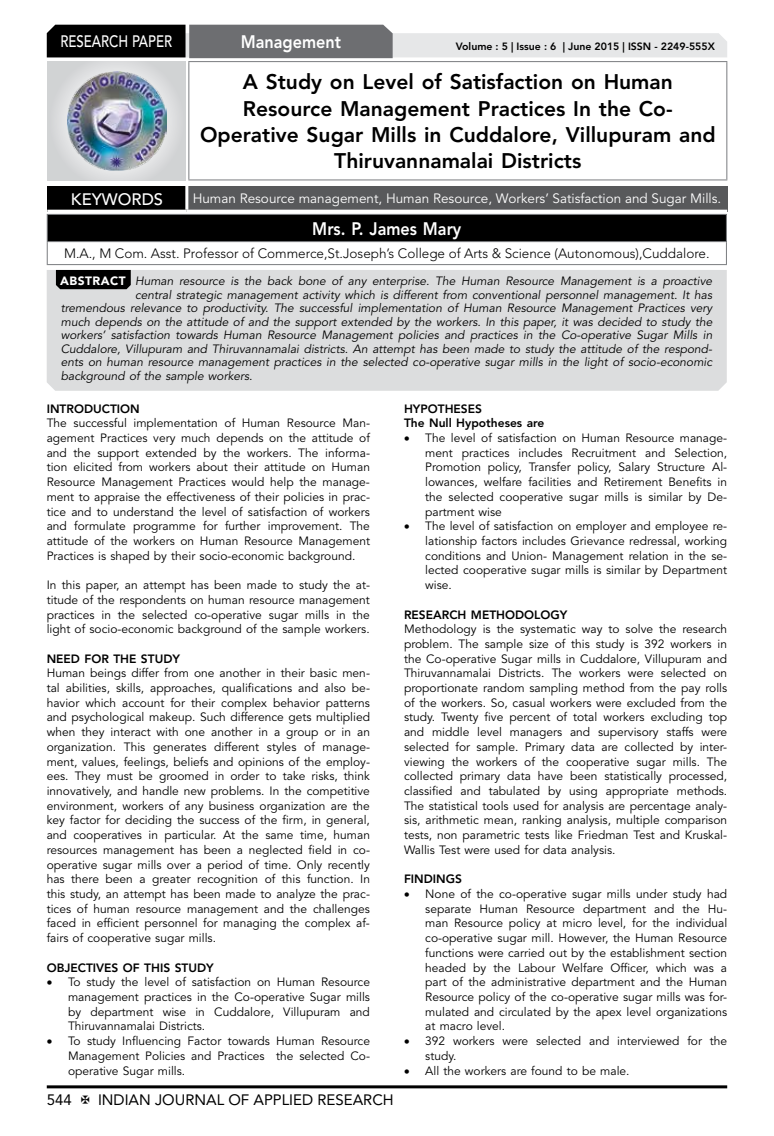
<style>
.page{position:relative;width:774px;height:1136px;background:#fff}
.page>*{position:absolute;margin:0;border:0;box-sizing:border-box;transform-origin:0 0}
.t1{font:800 21px/26.2px "Avenir LT Std";color:#000;text-align:center}
.t2{font:800 18px "Avenir LT Std";color:#fff;scale:.9 1}
.t3{font:500 16.5px "Avenir LT Std";color:#fff;scale:.8 1}
.t4{font:500 16.5px "Avenir LT Std";color:#fff}
.t5{font:15px "Avenir LT Std";color:#000}
.t6{font:300 13.5px "Avenir LT Std";color:#000}
.t7{font:13.5px "Avenir LT Std";color:#fff}
.t8{font:12px/14.7px "Avenir LT Std";color:#000;text-align:justify}
.t9{font:italic 12px "Avenir LT Std";color:#000}
.t10{font:800 12px/14.7px "Avenir LT Std";color:#000}
.t11{font:800 10.5px "Avenir LT Std";color:#000}
.s1{font-weight:900;font-style:normal;color:#fff}
</style>
<div class="page">
<hr style="left:47px;top:1085px;width:680px;height:3px;background:#000">
<div style="left:48px;top:62px;width:137px;height:118px;background:linear-gradient(to right,#d9dadb,#d9dadb)"></div>
<img style="left:68px;top:71px;width:99px;height:100px">
<svg style="left:47px;top:25px;width:680px;height:33px;background:#979899"></svg>
<hr style="left:188px;top:61px;width:539px;height:1px;background:#808285">
<hr style="left:188px;top:62px;width:1px;height:117px;background:#808285">
<hr style="left:726px;top:62px;width:1px;height:117px;background:#808285">
<hr style="left:188px;top:179px;width:539px;height:1px;background:#808285">
<div style="left:47px;top:214px;width:679px;height:27px;background:#000"></div>
<hr style="left:47px;top:214px;width:680px;height:1px;background:#808285">
<hr style="left:47px;top:241px;width:680px;height:1px;background:#808285">
<svg style="left:47px;top:215px;width:1px;height:49px"></svg>
<svg style="left:726px;top:215px;width:1px;height:49px"></svg>
<hr style="left:47px;top:264px;width:680px;height:1px;background:#808285">
<div style="left:47px;top:186px;width:140px;height:25px;background:#000"></div>
<div style="left:187px;top:186px;width:540px;height:25px;background:#58595b"></div>
<hr style="left:185px;top:186px;width:3px;height:24px;background:#fff">
<hr style="left:47px;top:210px;width:140px;height:3px;background:#fff">
<hr style="left:187px;top:210px;width:540px;height:3px;background:#fff">
<div style="left:47px;top:270px;width:680px;height:121px;background:#dcddde"></div>
<svg style="left:56px;top:270px;width:75px;height:19px"></svg>
<h3 class="t3" style="left:60px;top:32px;width:139px">RESEARCH PAPER</h3>
<h2 class="t2" style="left:241px;top:31px;width:113px">Management</h2>
<p class="t11" style="left:456px;top:41px;width:261px">Volume : 5 | Issue : 6 | June 2015 | ISSN - 2249-555X</p>
<h1 class="t1" style="left:200px;top:69px;width:517px">A Study on Level of Satisfaction on Human Resource Management Practices In the Co-Operative Sugar Mills in Cuddalore, Villupuram and Thiruvannamalai Districts</h1>
<h3 class="t4" style="left:71px;top:189px;width:94px">KEYWORDS</h3>
<p class="t7" style="left:193px;top:190px;width:530px">Human Resource management, Human Resource, Workers’ Satisfaction and Sugar Mills.</p>
<h2 class="t2" style="left:312px;top:218px;width:167px">Mrs. P. James Mary</h2>
<p class="t6" style="left:64px;top:245px;width:647px">M.A., M Com. Asst. Professor of Commerce,St.Joseph’s College of Arts &amp; Science (Autonomous),Cuddalore.</p>
<p class="t9" style="left:60px;top:274px;width:653px"><span class="s1">ABSTRACT</span> Human resource is the back bone of any enterprise. The Human Resource Management is a proactive</p>
<p class="t9" style="left:135px;top:287px;width:579px">central strategic management activity which is different from conventional personnel management. It has</p>
<p class="t9" style="left:61px;top:301px;width:653px">tremendous relevance to productivity. The successful implementation of Human Resource Management Practices very</p>
<p class="t9" style="left:61px;top:314px;width:653px">much depends on the attitude of and the support extended by the workers. In this paper, it was decided to study the</p>
<p class="t9" style="left:61px;top:328px;width:653px">workers’ satisfaction towards Human Resource Management policies and practices in the Co-operative Sugar Mills in</p>
<p class="t9" style="left:61px;top:341px;width:653px">Cuddalore, Villupuram and Thiruvannamalai districts. An attempt has been made to study the attitude of the respond-</p>
<p class="t9" style="left:61px;top:355px;width:653px">ents on human resource management practices in the selected co-operative sugar mills in the light of socio-economic</p>
<p class="t9" style="left:61px;top:368px;width:193px">background of the sample workers.</p>
<p class="t10" style="left:47px;top:401px;width:95px">INTRODUCTION</p>
<p class="t8" style="left:47px;top:416px;width:325px">The successful implementation of Human Resource Man&shy;agement Practices very much depends on the attitude of and the support extended by the workers. The informa&shy;tion elicited from workers about their attitude on Human Resource Management Practices would help the manage&shy;ment to appraise the effectiveness of their policies in prac&shy;tice and to understand the level of satisfaction of workers and formulate programme for further improvement. The attitude of the workers on Human Resource Management Practices is shaped by their socio-economic background.</p>
<p class="t8" style="left:47px;top:578px;width:325px">In this paper, an attempt has been made to study the at&shy;titude of the respondents on human resource management practices in the selected co-operative sugar mills in the light of socio-economic background of the sample workers.</p>
<p class="t10" style="left:47px;top:651px;width:135px">NEED FOR THE STUDY</p>
<p class="t8" style="left:47px;top:666px;width:325px">Human beings differ from one another in their basic men&shy;tal abilities, skills, approaches, qualifications and also be&shy;havior which account for their complex behavior patterns and psychological makeup. Such difference gets multiplied when they interact with one another in a group or in an organization. This generates different styles of manage&shy;ment, values, feelings, beliefs and opinions of the employ&shy;ees. They must be groomed in order to take risks, think innovatively, and handle new problems. In the competitive environment, workers of any business organization are the key factor for deciding the success of the firm, in general, and cooperatives in particular. At the same time, human resources management has been a neglected field in co&shy;operative sugar mills over a period of time. Only recently has there been a greater recognition of this function. In this study, an attempt has been made to analyze the prac&shy;tices of human resource management and the challenges faced in efficient personnel for managing the complex af&shy;fairs of cooperative sugar mills.</p>
<p class="t10" style="left:47px;top:959px;width:169px">OBJECTIVES OF THIS STUDY</p>
<p class="t8" style="left:68px;top:974px;width:303px;text-indent:-21px">• To study the level of satisfaction on Human Resource management practices in the Co-operative Sugar mills by department wise in Cuddalore, Villupuram and Thiruvannamalai Districts.</p>
<p class="t8" style="left:68px;top:1033px;width:303px;text-indent:-21px">• To study Influencing Factor towards Human Resource Management Policies and Practices the selected Co&shy;operative Sugar mills.</p>
<p class="t10" style="left:404px;top:401px;width:142px">HYPOTHESES<br>The Null Hypotheses are</p>
<p class="t8" style="left:425px;top:431px;width:303px;text-indent:-21px">• The level of satisfaction on Human Resource manage&shy;ment practices includes Recruitment and Selection, Promotion policy, Transfer policy, Salary Structure Al&shy;lowances, welfare facilities and Retirement Benefits in the selected cooperative sugar mills is similar by De&shy;partment wise</p>
<p class="t8" style="left:425px;top:519px;width:303px;text-indent:-21px">• The level of satisfaction on employer and employee re&shy;lationship factors includes Grievance redressal, working conditions and Union- Management relation in the se&shy;lected cooperative sugar mills is similar by Department wise.</p>
<p class="t10" style="left:404px;top:607px;width:165px">RESEARCH METHODOLOGY</p>
<p class="t8" style="left:404px;top:622px;width:325px">Methodology is the systematic way to solve the research problem. The sample size of this study is 392 workers in the Co-operative Sugar mills in Cuddalore, Villupuram and Thiruvannamalai Districts. The workers were selected on proportionate random sampling method from the pay rolls of the workers. So, casual workers were excluded from the study. Twenty five percent of total workers excluding top and middle level managers and supervisory staffs were selected for sample. Primary data are collected by inter&shy;viewing the workers of the cooperative sugar mills. The collected primary data have been statistically processed, classified and tabulated by using appropriate methods.<br>The statistical tools used for analysis are percentage analy&shy;sis, arithmetic mean, ranking analysis, multiple comparison tests, non parametric tests like Friedman Test and Kruskal-Wallis Test were used for data analysis.</p>
<p class="t10" style="left:404px;top:871px;width:59px">FINDINGS</p>
<p class="t8" style="left:425px;top:886px;width:303px;text-indent:-21px">• None of the co-operative sugar mills under study had separate Human Resource department and the Hu&shy;man Resource policy at micro level, for the individual co-operative sugar mill. However, the Human Resource functions were carried out by the establishment section headed by the Labour Welfare Officer, which was a part of the administrative department and the Human Resource policy of the co-operative sugar mills was for&shy;mulated and circulated by the apex level organizations at macro level.</p>
<p class="t8" style="left:425px;top:1033px;width:303px;text-indent:-21px">• 392 workers were selected and interviewed for the study.</p>
<p class="t8" style="left:404px;top:1063px;width:227px">• All the workers are found to be male.</p>
<p class="t5" style="left:47px;top:1090px;width:27px">544</p>
<p class="t5" style="left:98px;top:1090px;width:297px">INDIAN JOURNAL OF APPLIED RESEARCH</p>
</div>
